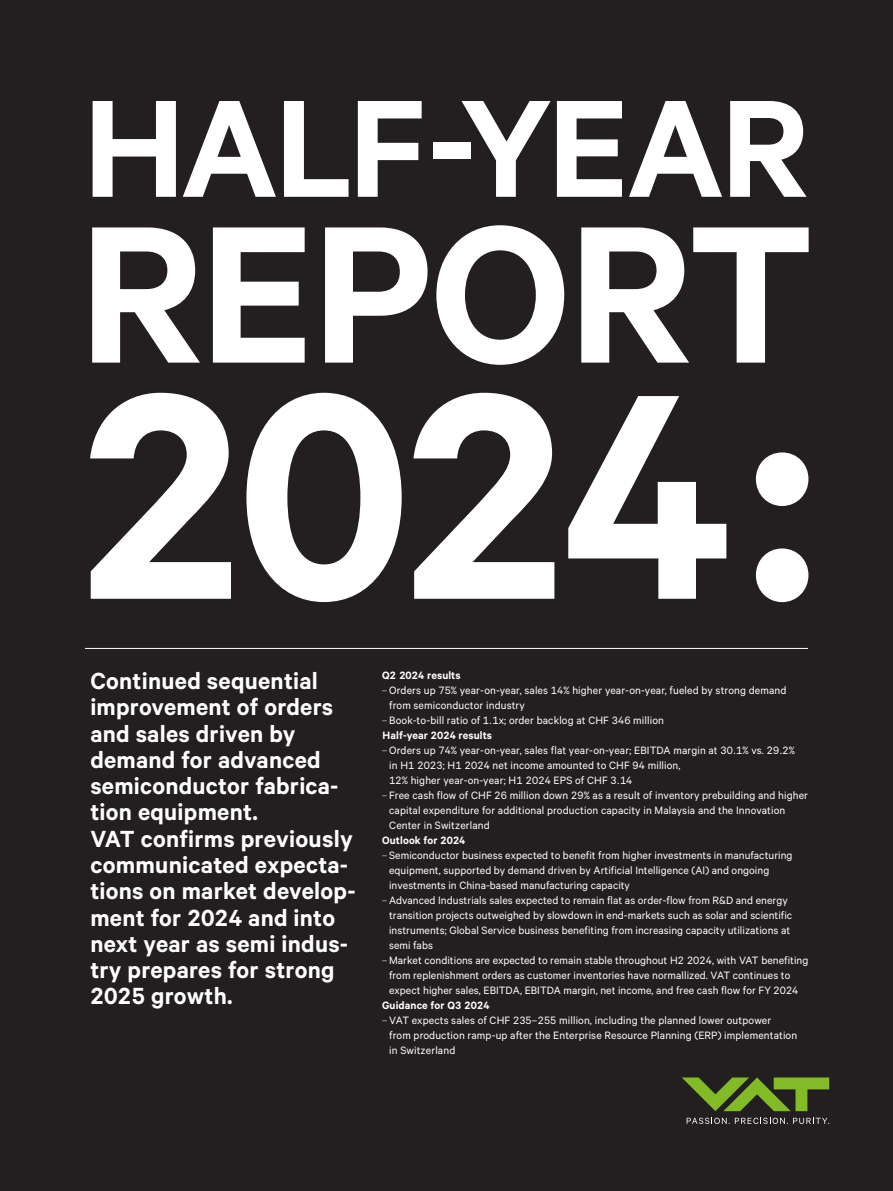
<style>
.page{position:relative;width:893px;height:1191px;background:#231f20}
.page>*{position:absolute;margin:0;border:0;box-sizing:border-box;transform-origin:0 0}
.t1{font:600 330px "Calibre";color:#fff}
.t2{font:600 220.05px "Calibre";letter-spacing:-.015em;color:#fff}
.t3{font:600 156px "Calibre";letter-spacing:-.025em;color:#fff}
.t4{font:600 26.25px/26.2px "Calibre";letter-spacing:.01em;color:#fff}
.t5{font:12px/15px "Calibre";letter-spacing:.005em;color:#fff}
.t6{font:600 12px "Calibre";letter-spacing:.01em;color:#fff}
.s1{font-size:336.9px}
.s2{font-weight:300}
</style>
<div class="page">
<hr style="left:85px;top:648px;width:723px;height:1px;background:#fff">
<svg style="left:682px;top:1077px;width:147px;height:34px"></svg>
<svg style="left:687px;top:1117px;width:142px;height:7px"></svg>
<h3 class="t3" style="left:83px;top:55px;width:727px">HALF-YEAR</h3>
<h2 class="t2" style="left:79px;top:163px;width:736px">REPORT</h2>
<h1 class="t1" style="left:77px;top:300px;width:742px">2024<span class="s1">:</span></h1>
<p class="t4" style="left:90px;top:667px;width:267px">Continued sequential improvement of orders and sales driven by demand for advanced semiconductor fabrica&shy;tion equipment.<br>VAT confirms previously communicated expecta&shy;tions on market develop&shy;ment for 2024 and into next year as semi indus&shy;try prepares for strong<br>2025 growth.</p>
<p class="t6" style="left:382px;top:667px;width:80px">Q2 2024 results</p>
<p class="t5" style="left:382px;top:682px;width:406px"><span class="s2">–</span>Orders up 75% year-on-year, sales 14% higher year-on-year, fueled by strong demand</p>
<p class="t5" style="left:389px;top:697px;width:137px">from semiconductor industry</p>
<p class="t5" style="left:382px;top:712px;width:284px"><span class="s2">–</span> Book-to-bill ratio of 1.1x; order backlog at CHF 346 million</p>
<p class="t6" style="left:383px;top:727px;width:111px">Half-year 2024 results</p>
<p class="t5" style="left:382px;top:742px;width:415px"><span class="s2">–</span>Orders up 74% year-on-year, sales flat year-on-year; EBITDA margin at 30.1% vs. 29.2%</p>
<p class="t5" style="left:389px;top:757px;width:293px">in H1 2023; H1 2024 net income amounted to CHF 94 million,</p>
<p class="t5" style="left:389px;top:772px;width:245px">12% higher year-on-year; H1 2024 EPS of CHF 3.14</p>
<p class="t5" style="left:389px;top:787px;width:420px;text-indent:-7px"><span class="s2">–</span> Free cash flow of CHF 26 million down 29% as a result of inventory prebuilding and higher capital expenditure for additional production capacity in Malaysia and the Innovation<br>Center in Switzerland</p>
<p class="t6" style="left:382px;top:832px;width:85px">Outlook for 2024</p>
<p class="t5" style="left:382px;top:847px;width:412px"><span class="s2">–</span> Semiconductor business expected to benefit from higher investments in manufacturing</p>
<p class="t5" style="left:389px;top:862px;width:382px">equipment, supported by demand driven by Artificial Intelligence (AI) and ongoing</p>
<p class="t5" style="left:389px;top:877px;width:242px">investments in China-based manufacturing capacity</p>
<p class="t5" style="left:382px;top:892px;width:407px"><span class="s2">–</span>Advanced Industrials sales expected to remain flat as order-flow from R&amp;D and energy</p>
<p class="t5" style="left:389px;top:907px;width:405px">transition projects outweighed by slowdown in end-markets such as solar and scientific</p>
<p class="t5" style="left:389px;top:922px;width:403px">instruments; Global Service business benefiting from increasing capacity utilizations at</p>
<p class="t5" style="left:389px;top:937px;width:45px">semi fabs</p>
<p class="t5" style="left:382px;top:952px;width:428px"><span class="s2">–</span>Market conditions are expected to remain stable throughout H2 2024, with VAT benefiting</p>
<p class="t5" style="left:389px;top:967px;width:403px">from replenishment orders as customer inventories have normallized. VAT continues to</p>
<p class="t5" style="left:389px;top:982px;width:411px">expect higher sales, EBITDA, EBITDA margin, net income, and free cash flow for FY 2024</p>
<p class="t6" style="left:382px;top:997px;width:109px">Guidance for Q3 2024</p>
<p class="t5" style="left:382px;top:1012px;width:391px"><span class="s2">–</span>VAT expects sales of CHF 235–255 million, including the planned lower outpower</p>
<p class="t5" style="left:389px;top:1027px;width:409px">from production ramp-up after the Enterprise Resource Planning (ERP) implementation</p>
<p class="t5" style="left:389px;top:1042px;width:68px">in Switzerland</p>
</div>
